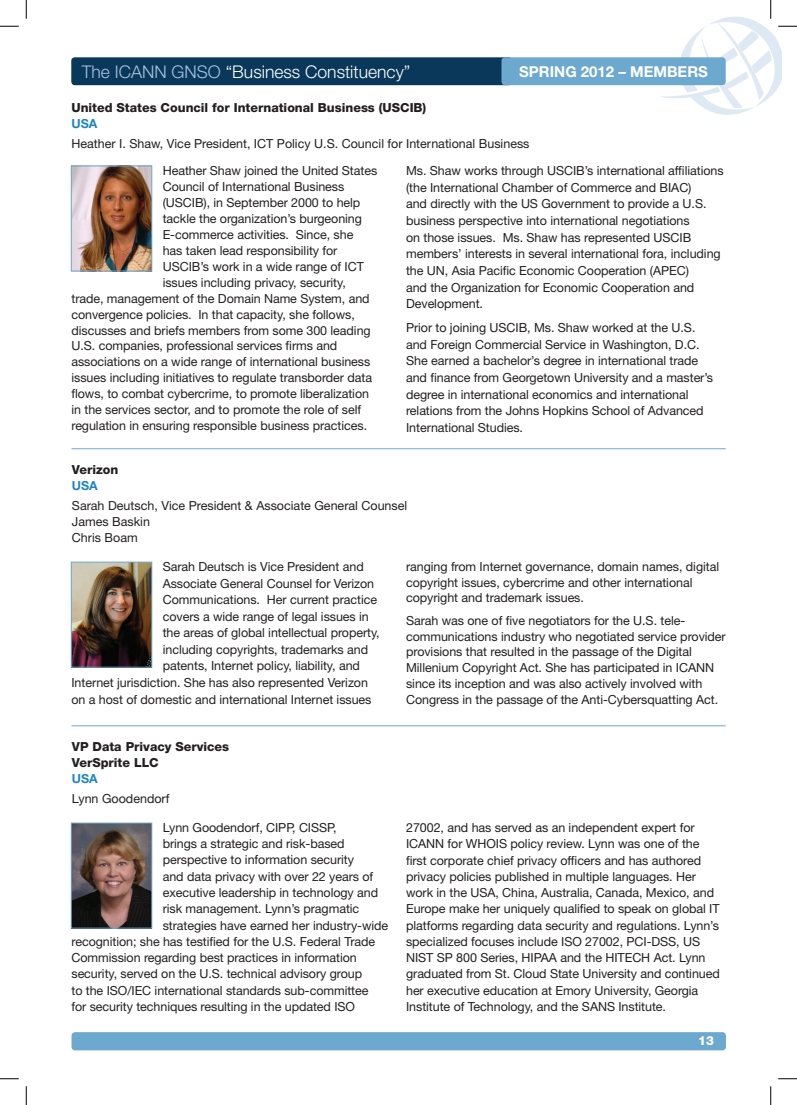
<style>
.page{position:relative;width:797px;height:1105px;background:#fff}
.page>*{position:absolute;margin:0;border:0;box-sizing:border-box;transform-origin:0 0}
.t1{font:300 17.5px "Helvetica Neue LT Std";color:#fff}
.t2{font:700 15px "Helvetica Neue LT Std";color:#fff}
.t3{font:12.5px/16.6px "Helvetica Neue LT Std";letter-spacing:-.005em;color:#231f20}
.t4{font:800 12.5px/16.2px "Helvetica Neue LT Std";color:#231f20}
.t5{font:700 12.5px "Helvetica Neue LT Std";color:#1e86be}
.t6{font:800 12.5px "Helvetica Neue LT Std";color:#fff}
.s1{color:#a5c4df}
</style>
<div class="page">
<div style="left:71px;top:57px;width:441px;height:28px;background:#0a385a;border-radius:4px"></div>
<div style="left:71px;top:1032px;width:655px;height:18px;background:#6da8ce;border-radius:4px"></div>
<div style="left:501px;top:57px;width:224px;height:28px;background:#6da8ce;border-radius:4px"></div>
<hr style="left:71px;top:448px;width:654px;height:1px;background:#6da8ce">
<hr style="left:71px;top:725px;width:654px;height:1px;background:#6da8ce">
<img style="left:73px;top:168px;width:77px;height:101px">
<div style="left:71px;top:166px;width:81px;height:105px;border:1px solid #6da8ce"></div>
<img style="left:73px;top:564px;width:77px;height:101px">
<div style="left:71px;top:562px;width:81px;height:105px;border:1px solid #6da8ce"></div>
<img style="left:73px;top:825px;width:77px;height:101px">
<div style="left:71px;top:823px;width:81px;height:105px;border:1px solid #6da8ce"></div>
<svg style="left:0;top:25px;width:19px;height:2px"></svg>
<svg style="left:0;top:1078px;width:19px;height:1px"></svg>
<svg style="left:778px;top:1078px;width:19px;height:1px"></svg>
<svg style="left:25px;top:0;width:2px;height:19px"></svg>
<svg style="left:25px;top:1086px;width:2px;height:19px"></svg>
<svg style="left:659px;top:0;width:138px;height:115px"></svg>
<svg style="left:770px;top:1086px;width:1px;height:19px"></svg>
<h1 class="t1" style="left:82px;top:61px;width:330px"><span class="s1">The ICANN GNSO</span> “Business Constituency”</h1>
<p class="t2" style="left:519px;top:62px;width:190px">SPRING 2012 – MEMBERS</p>
<p class="t4" style="left:71px;top:99px;width:356px">United States Council for International Business (USCIB)</p>
<p class="t5" style="left:71px;top:116px;width:27px">USA</p>
<p class="t3" style="left:163px;top:130px;width:368px;line-height:26.9px;text-indent:-91px">Heather I. Shaw, Vice President, ICT Policy U.S. Council for International Business<br>Heather Shaw joined the United States</p>
<p class="t3" style="left:163px;top:178px;width:183px">Council of International Business</p>
<p class="t3" style="left:163px;top:194px;width:199px">(USCIB), in September 2000 to help</p>
<p class="t3" style="left:163px;top:210px;width:201px">tackle the organization’s burgeoning</p>
<p class="t3" style="left:163px;top:226px;width:192px">E-commerce activities. Since, she</p>
<p class="t3" style="left:163px;top:242px;width:176px">has taken lead responsibility for</p>
<p class="t3" style="left:163px;top:258px;width:203px">USCIB’s work in a wide range of ICT</p>
<p class="t3" style="left:163px;top:274px;width:185px">issues including privacy, security,</p>
<p class="t3" style="left:71px;top:290px;width:300px">trade, management of the Domain Name System, and</p>
<p class="t3" style="left:71px;top:306px;width:285px">convergence policies. In that capacity, she follows,</p>
<p class="t3" style="left:71px;top:322px;width:301px">discusses and briefs members from some 300 leading</p>
<p class="t3" style="left:71px;top:338px;width:267px">U.S. companies, professional services firms and</p>
<p class="t3" style="left:71px;top:353px;width:300px">associations on a wide range of international business</p>
<p class="t3" style="left:71px;top:369px;width:302px">issues including initiatives to regulate transborder data</p>
<p class="t3" style="left:71px;top:385px;width:299px">flows, to combat cybercrime, to promote liberalization</p>
<p class="t3" style="left:71px;top:401px;width:291px">in the services sector, and to promote the role of self</p>
<p class="t3" style="left:71px;top:417px;width:297px">regulation in ensuring responsible business practices.</p>
<p class="t3" style="left:406px;top:162px;width:319px">Ms. Shaw works through USCIB’s international affiliations (the International Chamber of Commerce and BIAC)<br>and directly with the US Government to provide a U.S. business perspective into international negotiations<br>on those issues. Ms. Shaw has represented USCIB members’ interests in several international fora, including the UN, Asia Pacific Economic Cooperation (APEC)<br>and the Organization for Economic Cooperation and Development.</p>
<p class="t3" style="left:406px;top:319px;width:308px">Prior to joining USCIB, Ms. Shaw worked at the U.S. and Foreign Commercial Service in Washington, D.C.<br>She earned a bachelor’s degree in international trade and finance from Georgetown University and a master’s degree in international economics and international relations from the Johns Hopkins School of Advanced International Studies.</p>
<p class="t4" style="left:72px;top:461px;width:48px">Verizon</p>
<p class="t5" style="left:72px;top:478px;width:27px">USA</p>
<p class="t3" style="left:72px;top:497px;width:337px;line-height:16.2px">Sarah Deutsch, Vice President &amp; Associate General Counsel<br>James Baskin<br>Chris Boam</p>
<p class="t3" style="left:163px;top:558px;width:202px">Sarah Deutsch is Vice President and</p>
<p class="t3" style="left:163px;top:575px;width:213px">Associate General Counsel for Verizon</p>
<p class="t3" style="left:163px;top:591px;width:216px">Communications. Her current practice</p>
<p class="t3" style="left:163px;top:608px;width:208px">covers a wide range of legal issues in</p>
<p class="t3" style="left:163px;top:624px;width:218px">the areas of global intellectual property,</p>
<p class="t3" style="left:163px;top:641px;width:207px">including copyrights, trademarks and</p>
<p class="t3" style="left:163px;top:657px;width:199px">patents, Internet policy, liability, and</p>
<p class="t3" style="left:71px;top:674px;width:298px">Internet jurisdiction. She has also represented Verizon</p>
<p class="t3" style="left:71px;top:691px;width:301px">on a host of domestic and international Internet issues</p>
<p class="t4" style="left:72px;top:738px;width:159px">VP Data Privacy Services<br>VerSprite LLC</p>
<p class="t5" style="left:72px;top:771px;width:27px">USA</p>
<p class="t3" style="left:72px;top:790px;width:99px">Lynn Goodendorf</p>
<p class="t3" style="left:163px;top:819px;width:175px">Lynn Goodendorf, CIPP, CISSP,</p>
<p class="t3" style="left:163px;top:835px;width:183px">brings a strategic and risk-based</p>
<p class="t3" style="left:163px;top:851px;width:193px">perspective to information security</p>
<p class="t3" style="left:163px;top:868px;width:212px">and data privacy with over 22 years of</p>
<p class="t3" style="left:163px;top:884px;width:217px">executive leadership in technology and</p>
<p class="t3" style="left:163px;top:900px;width:198px">risk management. Lynn’s pragmatic</p>
<p class="t3" style="left:163px;top:917px;width:227px">strategies have earned her industry-wide</p>
<p class="t3" style="left:71px;top:933px;width:305px">recognition; she has testified for the U.S. Federal Trade</p>
<p class="t3" style="left:71px;top:949px;width:287px">Commission regarding best practices in information</p>
<p class="t3" style="left:71px;top:965px;width:292px">security, served on the U.S. technical advisory group</p>
<p class="t3" style="left:71px;top:982px;width:298px">to the ISO/IEC international standards sub-committee</p>
<p class="t3" style="left:71px;top:998px;width:285px">for security techniques resulting in the updated ISO</p>
<p class="t3" style="left:406px;top:559px;width:314px;line-height:15.6px">ranging from Internet governance, domain names, digital copyright issues, cybercrime and other international copyright and trademark issues.</p>
<p class="t3" style="left:406px;top:613px;width:321px;line-height:15.6px">Sarah was one of five negotiators for the U.S. tele&shy;communications industry who negotiated service provider provisions that resulted in the passage of the Digital Millenium Copyright Act. She has participated in ICANN since its inception and was also actively involved with Congress in the passage of the Anti-Cybersquatting Act.</p>
<p class="t3" style="left:406px;top:819px;width:315px;line-height:16.2px">27002, and has served as an independent expert for ICANN for WHOIS policy review. Lynn was one of the first corporate chief privacy officers and has authored privacy policies published in multiple languages. Her work in the USA, China, Australia, Canada, Mexico, and Europe make her uniquely qualified to speak on global IT platforms regarding data security and regulations. Lynn’s specialized focuses include ISO 27002, PCI-DSS, US NIST SP 800 Series, HIPAA and the HITECH Act. Lynn graduated from St. Cloud State University and continued her executive education at Emory University, Georgia Institute of Technology, and the SANS Institute.</p>
<p class="t6" style="left:698px;top:1033px;width:17px">13</p>
</div>
